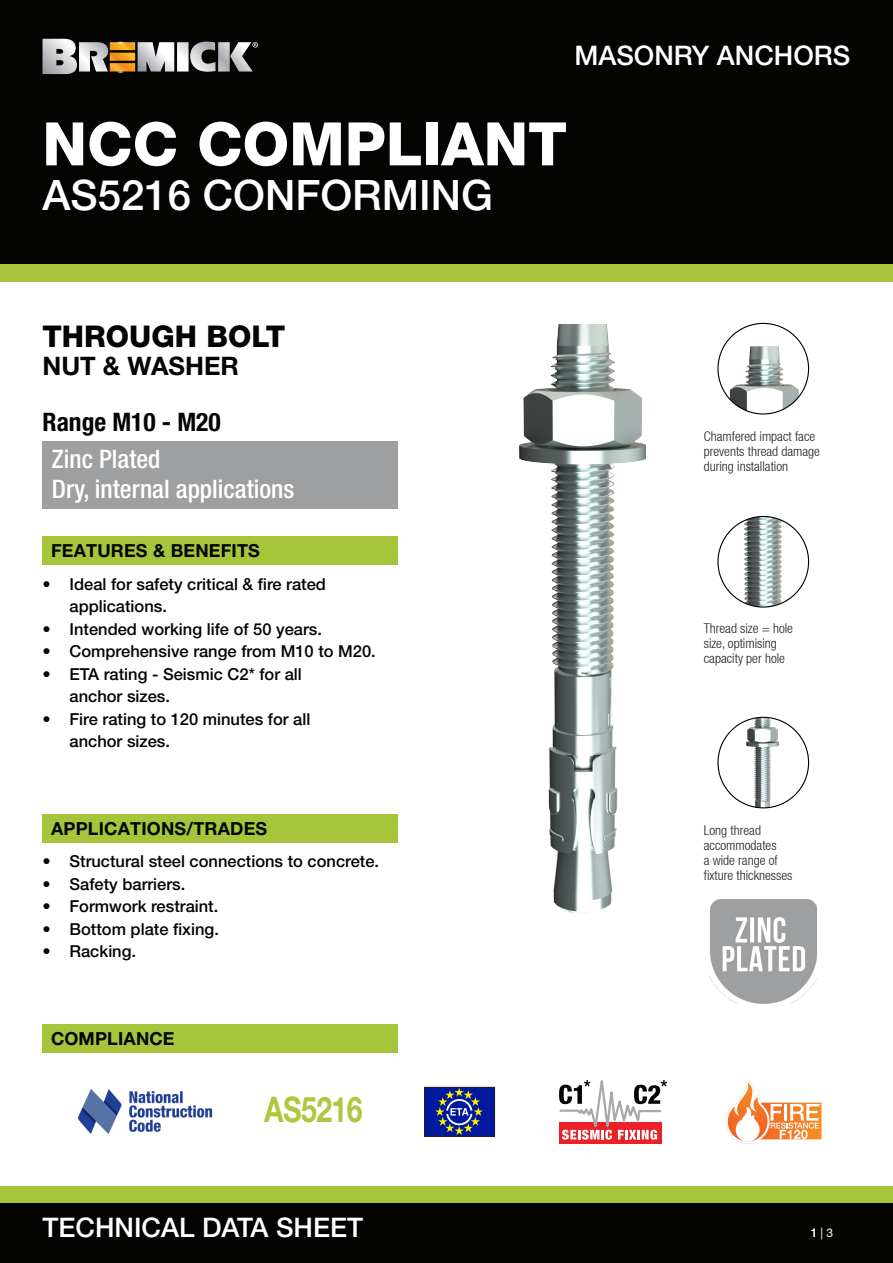
<style>
.page{position:relative;width:893px;height:1263px;background:#fff}
.page>*{position:absolute;margin:0;border:0;box-sizing:border-box;transform-origin:0 0}
.t1{font:800 60px "Helvetica Neue LT Std";color:#fff}
.t2{font:500 42px "Helvetica Neue LT Std";color:#fff}
.t3{font:700 35.4px "Helvetica Neue LT Pro";letter-spacing:-.02em;color:#b2c53e;scale:.81 1}
.Heading_First_Line{font:800 30px "Helvetica Neue LT Std";color:#040503}
.t4{font:500 27px "Helvetica Neue LT Std";color:#fff}
.SIZE{font:500 condensed 25.5px "Helvetica Neue LT Std";color:#fff}
.Size{font:700 condensed 25.5px "Helvetica Neue LT Std";color:#040503}
.Heading_Second_Line{font:700 25.5px "Helvetica Neue";color:#040503}
.Subheading{font:700 18px "Helvetica Neue LT Pro";letter-spacing:.01em;color:#040503}
.t5{font:500 16.5px/22.5px "Helvetica Neue LT Std";color:#040503}
.CALL_OUT{font:300 condensed 13.5px/15px "Helvetica Neue LT";color:#231f20}
.t6{font:12px "Helvetica Neue LT Std";color:#fff}
</style>
<div class="page">
<div style="left:0;top:1186px;width:893px;height:17px;background:#a6c53b"></div>
<div style="left:0;top:1203px;width:893px;height:60px;background:#040503"></div>
<div style="left:0;top:0;width:893px;height:265px;background:#040503"></div>
<div style="left:0;top:265px;width:893px;height:17px;background:#a6c53b"></div>
<div style="left:43px;top:1025px;width:355px;height:28px;background:#a6c53b"></div>
<div style="left:43px;top:537px;width:355px;height:28px;background:#a6c53b"></div>
<div style="left:43px;top:815px;width:355px;height:28px;background:#a6c53b"></div>
<svg style="left:43px;top:38px;width:215px;height:37px"></svg>
<img style="left:719px;top:330px;width:89px;height:84px">
<img style="left:718px;top:516px;width:90px;height:91px;border-radius:45px">
<img style="left:718px;top:717px;width:90px;height:91px;border-radius:45px">
<img style="left:78px;top:1089px;width:134px;height:45px">
<img style="left:709px;top:899px;width:108px;height:105px">
<img style="left:519px;top:324px;width:126px;height:590px">
<div style="left:43px;top:442px;width:355px;height:67px;background:#9d9fa0"></div>
<div style="left:424px;top:1087px;width:71px;height:49px;background:#00199f"></div>
<div style="left:424px;top:1087px;width:71px;height:49px;border:1px solid #231f20"></div>
<svg style="left:435px;top:1088px;width:48px;height:47px"></svg>
<svg style="left:726px;top:1080px;width:96px;height:63px"></svg>
<svg style="left:559px;top:1079px;width:108px;height:65px"></svg>
<p class="t4" style="left:574px;top:40px;width:278px">MASONRY ANCHORS</p>
<p class="t1" style="left:43px;top:108px;width:526px">NCC COMPLIANT</p>
<p class="t2" style="left:43px;top:170px;width:452px">AS5216 CONFORMING</p>
<p class="Heading_First_Line" style="left:43px;top:318px;width:244px">THROUGH BOLT</p>
<p class="Heading_Second_Line" style="left:43px;top:350px;width:198px">NUT &amp; WASHER</p>
<p class="Size" style="left:43px;top:406px;width:180px">Range M10 - M20</p>
<p class="SIZE" style="left:52px;top:444px;width:110px">Zinc Plated</p>
<p class="SIZE" style="left:52px;top:474px;width:244px">Dry, internal applications</p>
<p class="Subheading" style="left:51px;top:540px;width:210px">FEATURES &amp; BENEFITS</p>
<p class="t5" style="left:70px;top:572px;width:258px;text-indent:-27px">• Ideal for safety critical &amp; fire rated applications.</p>
<p class="t5" style="left:43px;top:617px;width:281px">• Intended working life of 50 years.</p>
<p class="t5" style="left:43px;top:640px;width:335px">• Comprehensive range from M10 to M20.</p>
<p class="t5" style="left:70px;top:662px;width:234px;text-indent:-27px">• ETA rating - Seismic C2* for all anchor sizes.</p>
<p class="t5" style="left:70px;top:707px;width:242px;text-indent:-27px">• Fire rating to 120 minutes for all anchor sizes.</p>
<p class="Subheading" style="left:51px;top:817px;width:218px">APPLICATIONS/TRADES</p>
<p class="t5" style="left:43px;top:850px;width:338px">• Structural steel connections to concrete.</p>
<p class="t5" style="left:43px;top:872px;width:144px">• Safety barriers.</p>
<p class="t5" style="left:43px;top:895px;width:177px">• Formwork restraint.</p>
<p class="t5" style="left:43px;top:917px;width:178px">• Bottom plate fixing.</p>
<p class="t5" style="left:43px;top:940px;width:95px">• Racking.</p>
<p class="Subheading" style="left:51px;top:1028px;width:125px">COMPLIANCE</p>
<p class="t3" style="left:264px;top:1087px;width:123px">AS5216</p>
<p class="t4" style="left:43px;top:1211px;width:322px">TECHNICAL DATA SHEET</p>
<p class="CALL_OUT" style="left:704px;top:428px;width:118px">Chamfered impact face prevents thread damage during installation</p>
<p class="CALL_OUT" style="left:704px;top:620px;width:91px">Thread size = hole size, optimising capacity per hole</p>
<p class="CALL_OUT" style="left:704px;top:822px;width:90px">Long thread accommodates<br>a wide range of fixture thicknesses</p>
<p class="t6" style="left:810px;top:1226px;width:24px">1 | 3</p>
</div>
